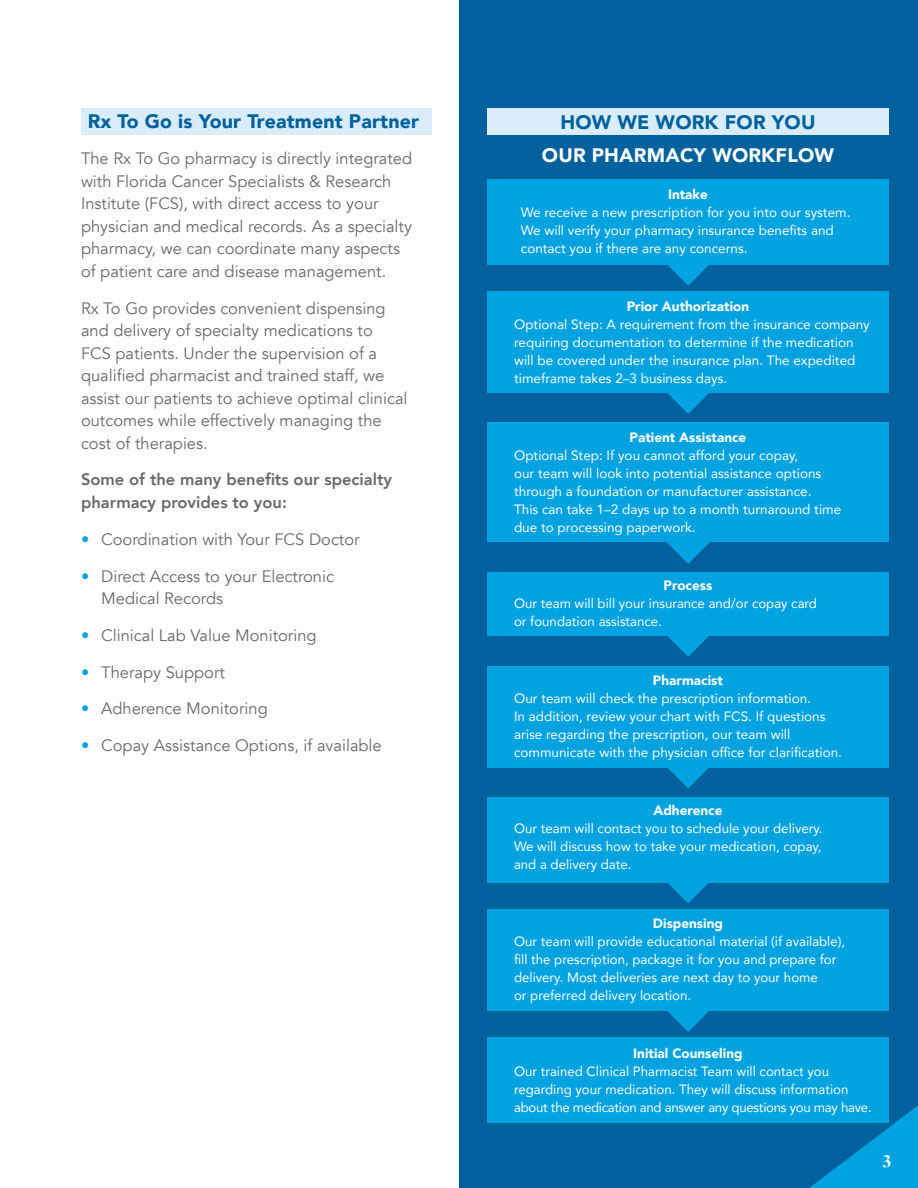
<style>
.page{position:relative;width:918px;height:1188px;background:#fff}
.page>*{position:absolute;margin:0;border:0;box-sizing:border-box;transform-origin:0 0}
.Headers_1{font:900 19.5px "Avenir";letter-spacing:.01em;color:#00619c}
.Subhead1{font:900 19.5px "Avenir";letter-spacing:.01em;color:#fff}
.Subhead1-2{font:900 19.5px "Avenir";letter-spacing:.01em;color:#00619c}
.t1{font:900 18px "Freight Big Pro";color:#fff}
.t2{font:16.5px/22.5px "Avenir";color:#69696c}
.t3{font:800 16.5px/22.5px "Avenir";color:#69696c}
.t4{font:13.5px/18px "Avenir";color:#fff}
.t5{font:900 13.5px "Avenir";color:#fff}
.s1{color:#00a2df}
</style>
<div class="page">
<div style="left:81px;top:108px;width:351px;height:27px;background:#d8ecf9"></div>
<div style="left:459px;top:0;width:459px;height:1188px;background:#00619c"></div>
<svg style="left:668px;top:265px;width:41px;height:21px"></svg>
<div style="left:487px;top:180px;width:402px;height:85px;background:#00a2df"></div>
<svg style="left:666px;top:882px;width:44px;height:21px"></svg>
<div style="left:487px;top:797px;width:402px;height:85px;background:#00a2df"></div>
<div style="left:487px;top:1038px;width:402px;height:85px;background:#00a2df"></div>
<svg style="left:667px;top:393px;width:42px;height:21px"></svg>
<div style="left:487px;top:291px;width:402px;height:102px;background:#00a2df"></div>
<svg style="left:668px;top:768px;width:40px;height:20px"></svg>
<div style="left:487px;top:666px;width:402px;height:102px;background:#00a2df"></div>
<svg style="left:667px;top:1011px;width:42px;height:21px"></svg>
<div style="left:487px;top:909px;width:402px;height:102px;background:#00a2df"></div>
<svg style="left:666px;top:542px;width:44px;height:22px"></svg>
<div style="left:487px;top:423px;width:402px;height:119px;background:#00a2df"></div>
<svg style="left:667px;top:636px;width:42px;height:21px"></svg>
<div style="left:487px;top:573px;width:402px;height:63px;background:#00a2df"></div>
<div style="left:487px;top:108px;width:402px;height:27px;background:#d8ecf9"></div>
<svg style="left:809px;top:1105px;width:109px;height:83px"></svg>
<p class="Headers_1" style="left:88px;top:104px;width:333px">Rx To Go is Your Treatment Partner</p>
<p class="t2" style="left:81px;top:148px;width:333px">The Rx To Go pharmacy is directly integrated with Florida Cancer Specialists &amp; Research Institute (FCS), with direct access to your physician and medical records. As a specialty pharmacy, we can coordinate many aspects of patient care and disease management.</p>
<p class="t2" style="left:81px;top:297px;width:328px">Rx To Go provides convenient dispensing and delivery of specialty medications to<br>FCS patients. Under the supervision of a qualified pharmacist and trained staff, we assist our patients to achieve optimal clinical outcomes while effectively managing the cost of therapies.</p>
<p class="t3" style="left:81px;top:468px;width:313px">Some of the many benefits our specialty pharmacy provides to you:</p>
<p class="t2" style="left:81px;top:528px;width:280px"><span class="s1">•</span> Coordination with Your FCS Doctor</p>
<p class="t2" style="left:101px;top:565px;width:234px;text-indent:-20px"><span class="s1">•</span> Direct Access to your Electronic<br>Medical Records</p>
<p class="t2" style="left:81px;top:624px;width:237px"><span class="s1">•</span> Clinical Lab Value Monitoring</p>
<p class="t2" style="left:81px;top:661px;width:145px"><span class="s1">•</span> Therapy Support</p>
<p class="t2" style="left:81px;top:698px;width:188px"><span class="s1">•</span> Adherence Monitoring</p>
<p class="t2" style="left:81px;top:735px;width:302px"><span class="s1">•</span> Copay Assistance Options, if available</p>
<p class="Subhead1-2" style="left:560px;top:106px;width:257px">HOW WE WORK FOR YOU</p>
<p class="Subhead1" style="left:542px;top:139px;width:293px">OUR PHARMACY WORKFLOW</p>
<p class="t5" style="left:668px;top:182px;width:41px">Intake</p>
<p class="t4" style="left:521px;top:203px;width:331px">We receive a new prescription for you into our system.<br>We will verify your pharmacy insurance benefits and contact you if there are any concerns.</p>
<p class="t5" style="left:627px;top:295px;width:124px">Prior Authorization</p>
<p class="t4" style="left:514px;top:315px;width:357px">Optional Step: A requirement from the insurance company requiring documentation to determine if the medication will be covered under the insurance plan. The expedited timeframe takes 2–3 business days.</p>
<p class="t5" style="left:630px;top:425px;width:118px">Patient Assistance</p>
<p class="t4" style="left:514px;top:446px;width:329px">Optional Step: If you cannot afford your copay,<br>our team will look into potential assistance options through a foundation or manufacturer assistance.<br>This can take 1–2 days up to a month turnaround time due to processing paperwork.</p>
<p class="t5" style="left:664px;top:574px;width:50px">Process</p>
<p class="t4" style="left:514px;top:594px;width:304px">Our team will bill your insurance and/or copay card or foundation assistance.</p>
<p class="t5" style="left:653px;top:668px;width:71px">Pharmacist</p>
<p class="t4" style="left:514px;top:689px;width:329px">Our team will check the prescription information.<br>In addition, review your chart with FCS. If questions arise regarding the prescription, our team will communicate with the physician office for clarification.</p>
<p class="t5" style="left:653px;top:799px;width:71px">Adherence</p>
<p class="t4" style="left:514px;top:819px;width:310px;text-align:justify">Our team will contact you to schedule your delivery.<br>We will discuss how to take your medication, copay, and a delivery date.</p>
<p class="t5" style="left:653px;top:911px;width:72px">Dispensing</p>
<p class="t4" style="left:514px;top:932px;width:333px">Our team will provide educational material (if available), fill the prescription, package it for you and prepare for delivery. Most deliveries are next day to your home<br>or preferred delivery location.</p>
<p class="t5" style="left:633px;top:1042px;width:111px">Initial Counseling</p>
<p class="t4" style="left:514px;top:1062px;width:359px">Our trained Clinical Pharmacist Team will contact you regarding your medication. They will discuss information about the medication and answer any questions you may have.</p>
<p class="t1" style="left:883px;top:1147px;width:10px">3</p>
</div>
